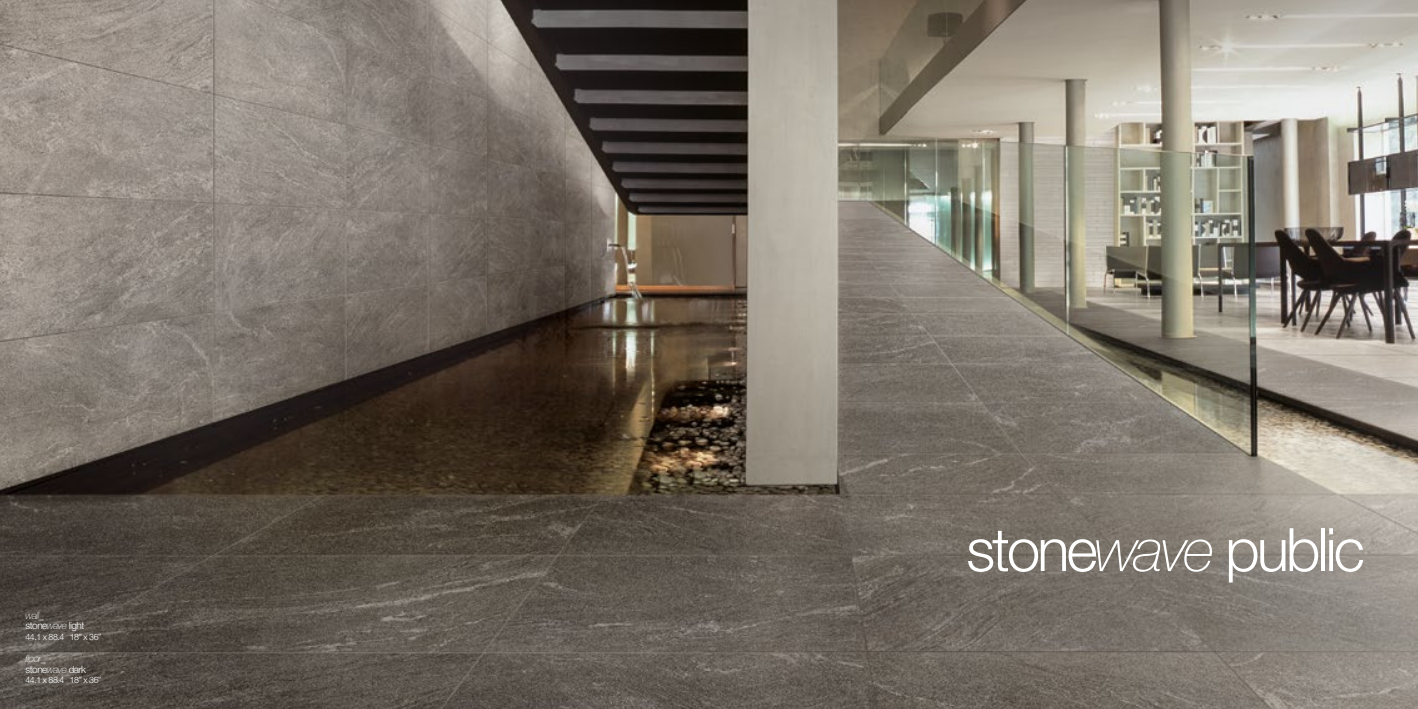
<style>
.page{position:relative;width:1418px;height:709px;background:#fff}
.page>*{position:absolute;margin:0;border:0;box-sizing:border-box;transform-origin:0 0}
.t1{font:300 60px "Helvetica Neue LT Std";letter-spacing:-.05em;color:#fff}
.t2{font:300 10px/10.5px "Helvetica Neue LT Std";letter-spacing:-.05em;color:#fff}
.t3{font:italic 100 10px/10.5px "Helvetica Neue LT Std";color:#fff}
.t4{font:300 8.75px "Helvetica Neue LT Std";letter-spacing:-.05em;color:#fff}
.s1{font-weight:100;font-style:italic}
.s2{font-weight:300;font-style:normal}
</style>
<div class="page">
<img style="left:0;top:0;width:1417px;height:709px">
<p class="t2" style="left:26px;top:609px;width:60px"><span class="s1">wall_ </span>stone<span class="s1">wave</span> light</p>
<p class="t4" style="left:26px;top:631px;width:77px">44.1 x 88.4 18” x 36”</p>
<p class="t3" style="left:26px;top:653px;width:62px">floor_ <span class="s2">stone</span>wave <span class="s2">dark</span></p>
<p class="t4" style="left:26px;top:675px;width:77px">44.1 x 88.4 18” x 36”</p>
<h1 class="t1" style="left:966px;top:513px;width:400px">stone<span class="s1">wave</span> public</h1>
</div>
